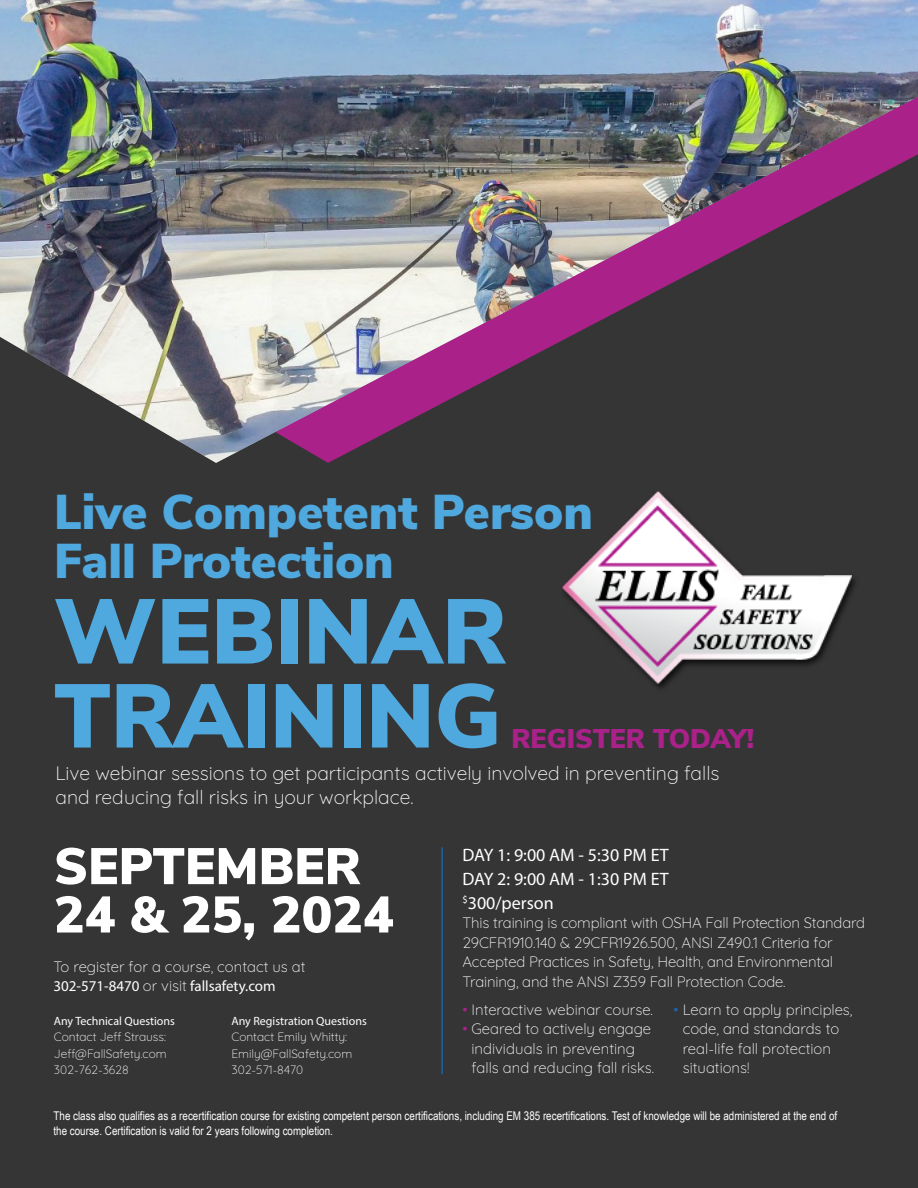
<style>
.page{position:relative;width:918px;height:1188px;background:#363536}
.page>*{position:absolute;margin:0;border:0;box-sizing:border-box;transform-origin:0 0}
.t1{font:900 91.5px "Nunito Sans";color:#4fa9de}
.t2{font:900 90px "Nunito Sans";color:#4fa9de}
.t3{font:900 51.15px/48.3px "Nunito Sans";color:#fff}
.t4{font:900 48.75px "Nunito Sans";color:#4fa9de}
.t5{font:900 27px "Nunito Sans";color:#aa218a}
.t6{font:300 19.35px/23.2px "Quicksand";color:#fff}
.t7{font:18px/24px "Myriad Pro";color:#fff}
.t8{font:300 15px/19.5px "Quicksand";letter-spacing:-.01em;color:#fff}
.t9{font:12px/14.4px "Arial Narrow";color:#fff}
.t10{font:300 12px/16.5px "Quicksand";color:#fff;text-align:justify}
.t11{font:12px "Myriad Pro";color:#fff}
.s1{font-family:"Myriad Pro";font-weight:400}
.s2{color:#aa218a}
.s3{color:#1c63a9}
</style>
<div class="page">
<img style="left:0;top:0;width:918px;height:463px">
<img style="left:562px;top:491px;width:293px;height:197px">
<hr style="left:441px;top:847px;width:2px;height:227px;background:#1c63a9">
<p class="t4" style="left:54px;top:476px;width:540px">Live Competent Person</p>
<p class="t4" style="left:54px;top:525px;width:341px">Fall Protection</p>
<p class="t1" style="left:54px;top:564px;width:454px">WEBINAR</p>
<p class="t2" style="left:54px;top:650px;width:449px">TRAINING</p>
<p class="t5" style="left:512px;top:718px;width:244px">REGISTER TODAY!</p>
<p class="t6" style="left:56px;top:760px;width:666px">Live webinar sessions to get participants actively involved in preventing falls and reducing fall risks in your workplace.</p>
<p class="t3" style="left:54px;top:840px;width:341px">SEPTEMBER<br>24 &amp; 25, 2024</p>
<p class="t8" style="left:54px;top:955px;width:254px">To register for a course, contact us at<br><span class="s1">302-571-8470</span> or visit <span class="s1">fallsafety.com</span></p>
<p class="t11" style="left:54px;top:1013px;width:123px">Any Technical Questions</p>
<p class="t10" style="left:54px;top:1027px;width:114px">Contact Jeff Strauss:<br>Jeff@FallSafety.com 302-762-3628</p>
<p class="t11" style="left:231px;top:1013px;width:137px">Any Registration Questions</p>
<p class="t10" style="left:231px;top:1027px;width:122px;text-align:left">Contact Emily Whitty:<br>Emily@FallSafety.com<br>302-571-8470</p>
<p class="t7" style="left:462px;top:842px;width:208px">DAY 1: 9:00 AM - 5:30 PM ET<br>DAY 2: 9:00 AM - 1:30 PM ET</p>
<p class="t7" style="left:462px;top:890px;width:93px"><sup>$</sup>300/person</p>
<p class="t8" style="left:462px;top:912px;width:404px">This training is compliant with OSHA Fall Protection Standard 29CFR1910.140 &amp; 29CFR1926.500, ANSI Z490.1 Criteria for Accepted Practices in Safety, Health, and Environmental Training, and the ANSI Z359 Fall Protection Code.</p>
<p class="t8" style="left:462px;top:998px;width:192px"><span class="s2">•</span> Interactive webinar course.</p>
<p class="t8" style="left:472px;top:1018px;width:184px;text-indent:-9px"><span class="s2">•</span> Geared to actively engage individuals in preventing falls and reducing fall risks.</p>
<p class="t8" style="left:683px;top:998px;width:171px;text-indent:-9px"><span class="s3">•</span> Learn to apply principles, code, and standards to real-life fall protection situations!</p>
<p class="t9" style="left:54px;top:1108px;width:785px">The class also qualifies as a recertification course for existing competent person certifications, including EM 385 recertifications. Test of knowledge will be administered at the end of the course. Certification is valid for 2 years following completion.</p>
</div>
